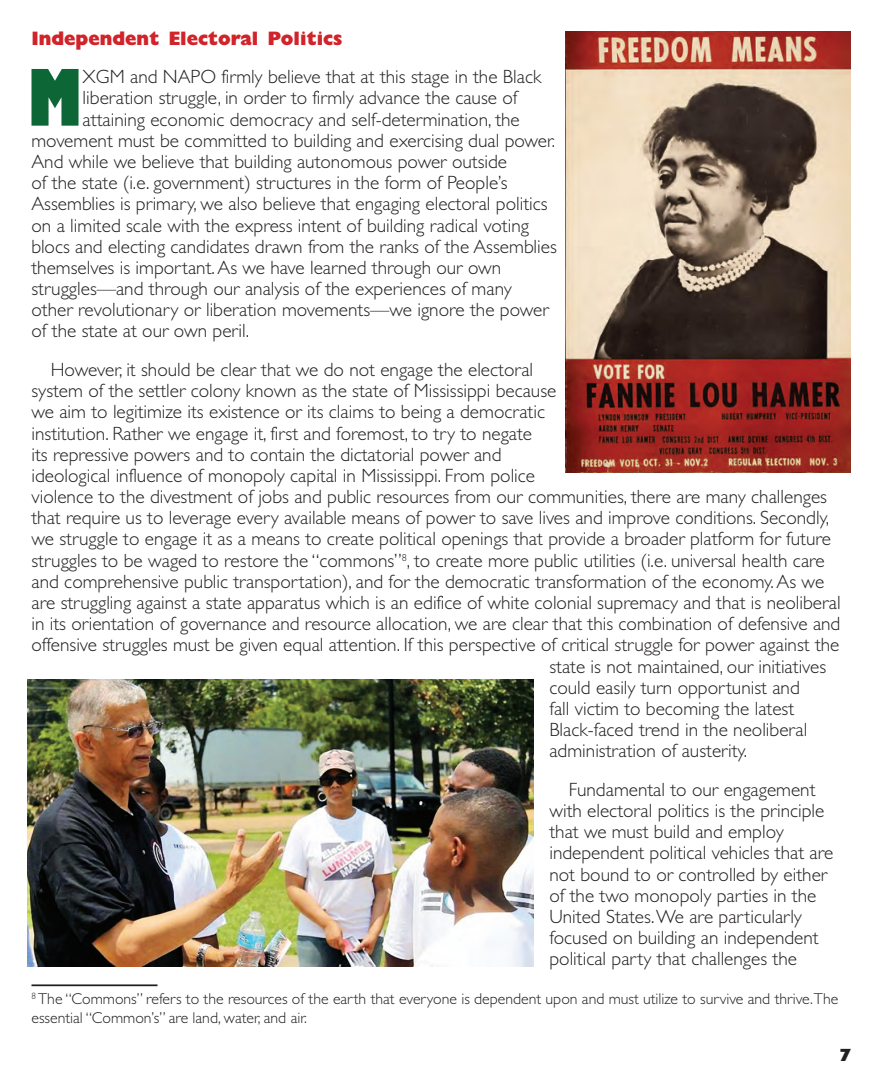
<style>
.page{position:relative;width:882px;height:1071px;background:#fff}
.page>*{position:absolute;margin:0;border:0;box-sizing:border-box;transform-origin:0 0}
.t1{font:800 condensed 76.12px "Gill Sans";color:#0d6635}
.t2{font:300 19.25px/21.2px "Gill Sans CE";color:#231f20}
.t3{font:700 expanded 19.25px "Gill Sans Display MT Std";color:#d1232a}
.t4{font:17.5px "Gill Sans Extra Bold Display";color:#231f20}
.t5{font:300 15.75px/18.9px "Gill Sans CE";color:#231f20}
</style>
<div class="page">
<hr style="left:32px;top:984px;width:126px;height:2px;background:#231f20">
<img style="left:565px;top:32px;width:285px;height:440px">
<img style="left:28px;top:680px;width:506px;height:286px">
<p class="t3" style="left:32px;top:27px;width:312px">Independent Electoral Politics</p>
<p class="t1" style="left:28px;top:50px;width:56px">M</p>
<p class="t2" style="left:83px;top:66px;width:460px">XGM and NAPO firmly believe that at this stage in the Black</p>
<p class="t2" style="left:83px;top:87px;width:436px">liberation struggle, in order to firmly advance the cause of</p>
<p class="t2" style="left:83px;top:109px;width:439px">attaining economic democracy and self-determination, the</p>
<p class="t2" style="left:31px;top:130px;width:525px">movement must be committed to building and exercising dual power.</p>
<p class="t2" style="left:31px;top:151px;width:477px">And while we believe that building autonomous power outside</p>
<p class="t2" style="left:31px;top:172px;width:478px">of the state (i.e. government) structures in the form of People’s</p>
<p class="t2" style="left:31px;top:193px;width:518px">Assemblies is primary, we also believe that engaging electoral politics</p>
<p class="t2" style="left:31px;top:214px;width:499px">on a limited scale with the express intent of building radical voting</p>
<p class="t2" style="left:31px;top:236px;width:527px">blocs and electing candidates drawn from the ranks of the Assemblies</p>
<p class="t2" style="left:31px;top:257px;width:471px">themselves is important. As we have learned through our own</p>
<p class="t2" style="left:31px;top:278px;width:482px">struggles—and through our analysis of the experiences of many</p>
<p class="t2" style="left:31px;top:299px;width:519px">other revolutionary or liberation movements—we ignore the power</p>
<p class="t2" style="left:31px;top:320px;width:219px">of the state at our own peril.</p>
<p class="t2" style="left:51px;top:359px;width:484px">However, it should be clear that we do not engage the electoral</p>
<p class="t2" style="left:32px;top:380px;width:526px">system of the settler colony known as the state of Mississippi because</p>
<p class="t2" style="left:32px;top:401px;width:515px">we aim to legitimize its existence or its claims to being a democratic</p>
<p class="t2" style="left:32px;top:423px;width:502px">institution. Rather we engage it, first and foremost, to try to negate</p>
<p class="t2" style="left:32px;top:444px;width:472px">its repressive powers and to contain the dictatorial power and</p>
<p class="t2" style="left:32px;top:465px;width:505px">ideological influence of monopoly capital in Mississippi. From police</p>
<p class="t2" style="left:32px;top:486px;width:797px">violence to the divestment of jobs and public resources from our communities, there are many challenges</p>
<p class="t2" style="left:32px;top:507px;width:799px">that require us to leverage every available means of power to save lives and improve conditions. Secondly,</p>
<p class="t2" style="left:32px;top:528px;width:801px">we struggle to engage it as a means to create political openings that provide a broader platform for future</p>
<p class="t2" style="left:32px;top:550px;width:795px">struggles to be waged to restore the “commons”<sup>8</sup>, to create more public utilities (i.e. universal health care</p>
<p class="t2" style="left:31px;top:571px;width:794px">and comprehensive public transportation), and for the democratic transformation of the economy. As we</p>
<p class="t2" style="left:31px;top:592px;width:811px">are struggling against a state apparatus which is an edifice of white colonial supremacy and that is neoliberal</p>
<p class="t2" style="left:31px;top:613px;width:810px">in its orientation of governance and resource allocation, we are clear that this combination of defensive and</p>
<p class="t2" style="left:31px;top:634px;width:810px">offensive struggles must be given equal attention. If this perspective of critical struggle for power against the</p>
<p class="t2" style="left:549px;top:655px;width:278px">state is not maintained, our initiatives</p>
<p class="t2" style="left:549px;top:677px;width:252px">could easily turn opportunist and</p>
<p class="t2" style="left:549px;top:698px;width:246px">fall victim to becoming the latest</p>
<p class="t2" style="left:549px;top:719px;width:259px">Black-faced trend in the neoliberal</p>
<p class="t2" style="left:549px;top:740px;width:199px">administration of austerity.</p>
<p class="t2" style="left:549px;top:779px;width:286px;text-indent:19px">Fundamental to our engagement with electoral politics is the principle that we must build and employ independent political vehicles that are not bound to or controlled by either of the two monopoly parties in the United States. We are particularly focused on building an independent political party that challenges the</p>
<p class="t5" style="left:32px;top:989px;width:808px"><sup>8</sup> The “Commons” refers to the resources of the earth that everyone is dependent upon and must utilize to survive and thrive.The essential “Common’s” are land, water, and air.</p>
<p class="t4" style="left:840px;top:1044px;width:12px">7</p>
</div>
